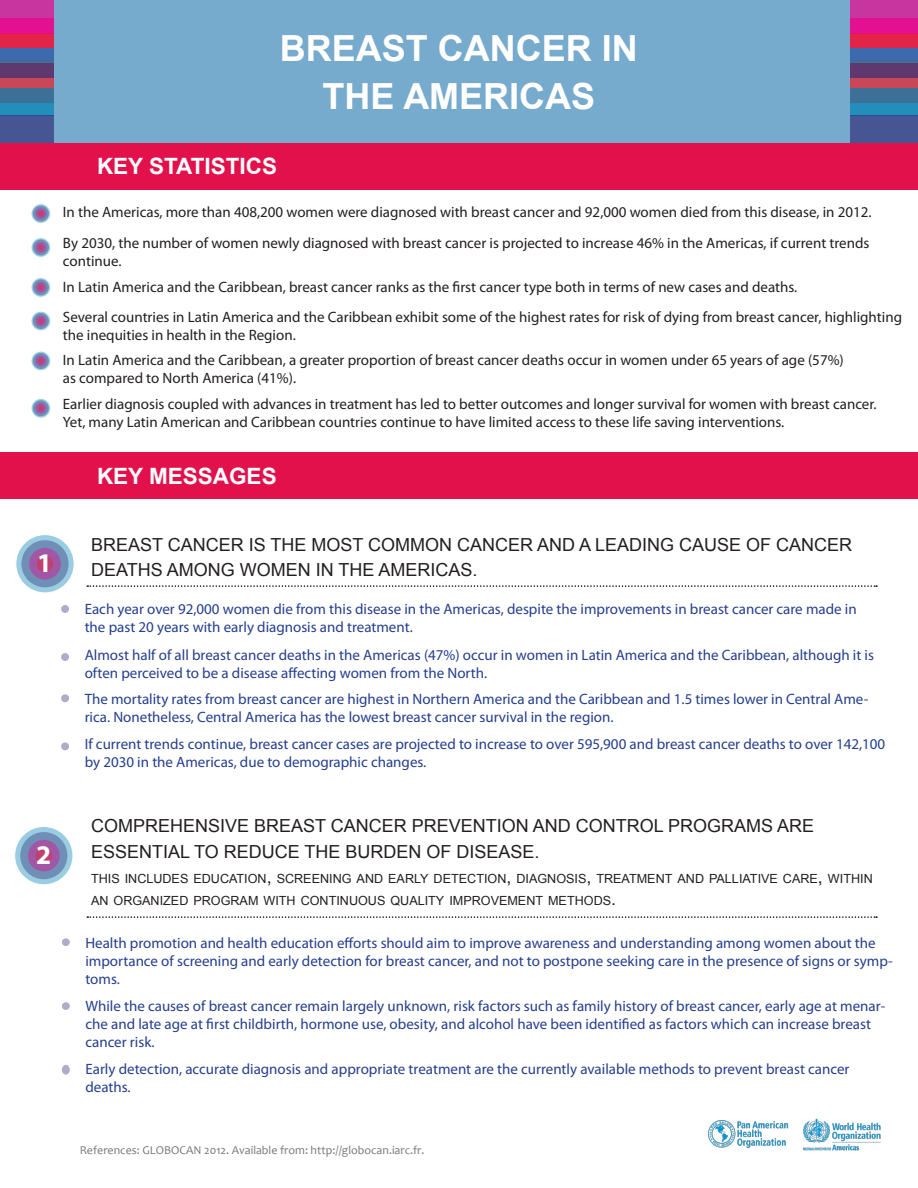
<style>
.page{position:relative;width:918px;height:1188px;background:#fff}
.page>*{position:absolute;margin:0;border:0;box-sizing:border-box;transform-origin:0 0}
.t1{font:700 36px/48px "Arial";color:#fff;text-align:center}
.t2{font:700 27px "Myriad Pro";color:#fff}
.t3{font:700 22.5px "Arial";color:#fff}
.t4{font:18px/25.5px "Arial";color:#231f20}
.Cuerpo{font:15px/18px "Myriad Pro";color:#253f8e}
.Cuerpo-2{font:15px/18px "Myriad Pro";color:#231f20}
.t5{font:12.6px/21.6px "Arial";color:#231f20}
.Cuerpo-3{font:12px "Candara";color:#76787b}
.s1{font-size:18px}
</style>
<div class="page">
<div style="left:0;top:0;width:918px;height:143px;background:#76abce"></div>
<div style="left:0;top:60px;width:54px;height:43px;background:#c94756"></div>
<svg style="left:0;top:88px;width:54px;height:28px;background:#307ba6"></svg>
<div style="left:0;top:116px;width:54px;height:27px;background:#455692"></div>
<div style="left:0;top:0;width:54px;height:60px;background:#c9359f"></div>
<div style="left:0;top:33px;width:54px;height:15px;background:#e22448"></div>
<svg style="left:0;top:49px;width:54px;height:14px"></svg>
<div style="left:0;top:63px;width:54px;height:15px;background:#5e386e"></div>
<div style="left:0;top:18px;width:54px;height:15px;background:#e21191"></div>
<div style="left:850px;top:60px;width:68px;height:43px;background:#c94756"></div>
<svg style="left:850px;top:88px;width:68px;height:28px;background:#307ba6"></svg>
<div style="left:850px;top:116px;width:68px;height:27px;background:#455692"></div>
<div style="left:850px;top:0;width:68px;height:60px;background:#c9359f"></div>
<div style="left:850px;top:33px;width:68px;height:15px;background:#e22448"></div>
<svg style="left:850px;top:49px;width:68px;height:14px"></svg>
<div style="left:850px;top:63px;width:68px;height:15px;background:#5e386e"></div>
<div style="left:850px;top:18px;width:68px;height:15px;background:#e21191"></div>
<svg style="left:31px;top:204px;width:20px;height:19px"></svg>
<div style="left:31px;top:204px;width:20px;height:19px;border:1px solid #fff;border-radius:50%"></div>
<svg style="left:33px;top:206px;width:16px;height:16px"></svg>
<svg style="left:35px;top:208px;width:11px;height:11px"></svg>
<svg style="left:38px;top:211px;width:6px;height:5px"></svg>
<svg style="left:31px;top:238px;width:20px;height:19px"></svg>
<div style="left:31px;top:238px;width:20px;height:19px;border:1px solid #fff;border-radius:50%"></div>
<svg style="left:33px;top:240px;width:16px;height:15px"></svg>
<svg style="left:35px;top:242px;width:11px;height:11px"></svg>
<svg style="left:38px;top:245px;width:6px;height:5px"></svg>
<svg style="left:31px;top:311px;width:20px;height:20px"></svg>
<div style="left:31px;top:311px;width:20px;height:20px;border:1px solid #fff;border-radius:50%"></div>
<svg style="left:33px;top:313px;width:16px;height:16px"></svg>
<div style="left:35px;top:316px;width:11px;height:10px;background:#a157a5;border-radius:50%"></div>
<svg style="left:38px;top:318px;width:6px;height:6px"></svg>
<svg style="left:31px;top:351px;width:20px;height:20px"></svg>
<div style="left:31px;top:351px;width:20px;height:20px;border:1px solid #fff;border-radius:50%"></div>
<svg style="left:33px;top:353px;width:16px;height:16px"></svg>
<div style="left:35px;top:356px;width:11px;height:10px;background:#a157a5;border-radius:50%"></div>
<svg style="left:38px;top:358px;width:6px;height:6px"></svg>
<svg style="left:31px;top:398px;width:20px;height:20px"></svg>
<div style="left:31px;top:398px;width:20px;height:20px;border:1px solid #fff;border-radius:50%"></div>
<svg style="left:33px;top:400px;width:16px;height:16px"></svg>
<svg style="left:35px;top:403px;width:11px;height:11px"></svg>
<svg style="left:38px;top:405px;width:6px;height:6px"></svg>
<div style="left:0;top:143px;width:918px;height:47px;background:#e2114c"></div>
<div style="left:0;top:452px;width:918px;height:47px;background:#e2114c"></div>
<svg style="left:16px;top:535px;width:58px;height:58px"></svg>
<div style="left:16px;top:535px;width:58px;height:58px;border:1px solid #fff;border-radius:50%"></div>
<div style="left:21px;top:540px;width:48px;height:47px;background:#708fb7;border-radius:50%"></div>
<svg style="left:29px;top:548px;width:32px;height:32px"></svg>
<div style="left:37px;top:556px;width:16px;height:16px;background:#bf4071;border-radius:50%"></div>
<svg style="left:15px;top:826px;width:58px;height:59px"></svg>
<div style="left:15px;top:826px;width:58px;height:59px;border:1px solid #fff;border-radius:50%"></div>
<div style="left:20px;top:832px;width:47px;height:47px;background:#708fb7;border-radius:50%"></div>
<svg style="left:28px;top:840px;width:32px;height:32px"></svg>
<div style="left:36px;top:847px;width:16px;height:17px;background:#bf4071;border-radius:50%"></div>
<svg style="left:87px;top:585px;width:790px;height:2px"></svg>
<div style="left:61px;top:605px;width:8px;height:8px;background:#adadc9;border-radius:50%"></div>
<div style="left:61px;top:653px;width:8px;height:8px;background:#adadc9;border-radius:50%"></div>
<svg style="left:87px;top:916px;width:790px;height:2px"></svg>
<div style="left:62px;top:938px;width:8px;height:8px;background:#adadc9;border-radius:50%"></div>
<div style="left:62px;top:1002px;width:8px;height:8px;background:#adadc9;border-radius:50%"></div>
<svg style="left:62px;top:1065px;width:8px;height:10px"></svg>
<img style="left:708px;top:1118px;width:173px;height:33px">
<svg style="left:31px;top:278px;width:20px;height:19px"></svg>
<div style="left:31px;top:278px;width:20px;height:19px;border:1px solid #fff;border-radius:50%"></div>
<svg style="left:33px;top:279px;width:16px;height:16px"></svg>
<svg style="left:35px;top:282px;width:11px;height:11px"></svg>
<svg style="left:38px;top:285px;width:6px;height:5px"></svg>
<div style="left:61px;top:694px;width:8px;height:8px;background:#adadc9;border-radius:50%"></div>
<div style="left:61px;top:742px;width:8px;height:8px;background:#adadc9;border-radius:50%"></div>
<p class="t1" style="left:280px;top:25px;width:359px">BREAST CANCER IN<br>THE AMERICAS</p>
<p class="t3" style="left:97px;top:152px;width:182px">KEY STATISTICS</p>
<p class="Cuerpo-2" style="left:63px;top:203px;width:810px">In the Americas, more than 408,200 women were diagnosed with breast cancer and 92,000 women died from this disease, in 2012.</p>
<p class="Cuerpo-2" style="left:63px;top:234px;width:808px">By 2030, the number of women newly diagnosed with breast cancer is projected to increase 46% in the Americas, if current trends continue.</p>
<p class="Cuerpo-2" style="left:63px;top:278px;width:736px">In Latin America and the Caribbean, breast cancer ranks as the first cancer type both in terms of new cases and deaths.</p>
<p class="Cuerpo-2" style="left:63px;top:308px;width:841px">Several countries in Latin America and the Caribbean exhibit some of the highest rates for risk of dying from breast cancer, highlighting the inequities in health in the Region.</p>
<p class="Cuerpo-2" style="left:63px;top:350px;width:782px">In Latin America and the Caribbean, a greater proportion of breast cancer deaths occur in women under 65 years of age (57%) as compared to North America (41%).</p>
<p class="Cuerpo-2" style="left:63px;top:395px;width:815px">Earlier diagnosis coupled with advances in treatment has led to better outcomes and longer survival for women with breast cancer.<br>Yet, many Latin American and Caribbean countries continue to have limited access to these life saving interventions.</p>
<p class="t3" style="left:97px;top:461px;width:181px">KEY MESSAGES</p>
<p class="t2" style="left:37px;top:546px;width:16px">1</p>
<p class="t2" style="left:36px;top:838px;width:16px">2</p>
<p class="t4" style="left:91px;top:532px;width:763px">BREAST CANCER IS THE MOST COMMON CANCER AND A LEADING CAUSE OF CANCER<br>DEATHS AMONG WOMEN IN THE AMERICAS.</p>
<p class="Cuerpo" style="left:85px;top:600px;width:774px">Each year over 92,000 women die from this disease in the Americas, despite the improvements in breast cancer care made in the past 20 years with early diagnosis and treatment.</p>
<p class="Cuerpo" style="left:85px;top:646px;width:791px">Almost half of all breast cancer deaths in the Americas (47%) occur in women in Latin America and the Caribbean, although it is often perceived to be a disease affecting women from the North.</p>
<p class="Cuerpo" style="left:85px;top:689px;width:785px">The mortality rates from breast cancer are highest in Northern America and the Caribbean and 1.5 times lower in Central Ame&shy;rica. Nonetheless, Central America has the lowest breast cancer survival in the region.</p>
<p class="Cuerpo" style="left:85px;top:735px;width:802px">If current trends continue, breast cancer cases are projected to increase to over 595,900 and breast cancer deaths to over 142,100 by 2030 in the Americas, due to demographic changes.</p>
<p class="t4" style="left:91px;top:813px;width:725px">COMPREHENSIVE BREAST CANCER PREVENTION AND CONTROL PROGRAMS ARE<br>ESSENTIAL TO REDUCE THE BURDEN OF DISEASE.</p>
<p class="t5" style="left:91px;top:868px;width:783px">THIS INCLUDES EDUCATION<span class="s1">,</span> SCREENING AND EARLY DETECTION<span class="s1">,</span> DIAGNOSIS<span class="s1">,</span> TREATMENT AND PALLIATIVE CARE<span class="s1">,</span> WITHIN<br>AN ORGANIZED PROGRAM WITH CONTINUOUS QUALITY IMPROVEMENT METHODS<span class="s1">.</span></p>
<p class="Cuerpo" style="left:85px;top:933px;width:809px">Health promotion and health education efforts should aim to improve awareness and understanding among women about the importance of screening and early detection for breast cancer, and not to postpone seeking care in the presence of signs or symp&shy;toms.</p>
<p class="Cuerpo" style="left:85px;top:997px;width:801px">While the causes of breast cancer remain largely unknown, risk factors such as family history of breast cancer, early age at menar&shy;che and late age at first childbirth, hormone use, obesity, and alcohol have been identified as factors which can increase breast cancer risk.</p>
<p class="Cuerpo" style="left:85px;top:1060px;width:766px">Early detection, accurate diagnosis and appropriate treatment are the currently available methods to prevent breast cancer deaths.</p>
<p class="Cuerpo-3" style="left:80px;top:1143px;width:346px">References: GLOBOCAN 2012. Available from: http://globocan.iarc.fr.</p>
</div>
